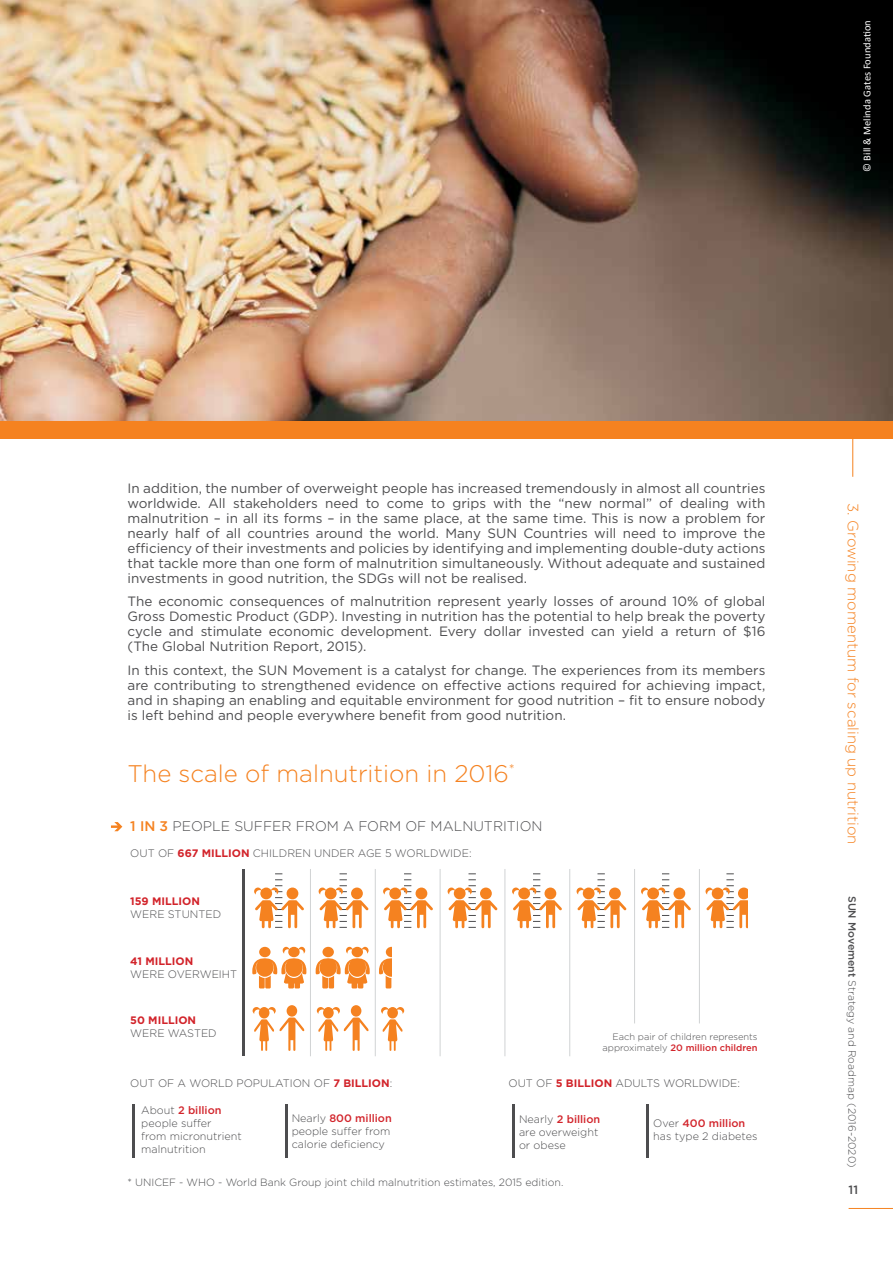
<style>
.page{position:relative;width:893px;height:1263px;background:#fff}
.page>*{position:absolute;margin:0;border:0;box-sizing:border-box;transform-origin:0 0}
.t1{font:300 24px "Gotham";color:#f58220}
.t2{font:300 15px "Gotham";color:#f58220}
.t3{font:300 13.95px "Gotham";color:#4e4e50}
.t4{font:13.5px/15px "Gotham";color:#4d4d4f;text-align:justify}
.t5{font:500 12px "Gotham";color:#4d4d4f}
.t6{font:300 10.8px/13px "Gotham";color:#4e4e50}
.t7{font:300 10.8px "Gotham";color:#4d4d4f}
.t8{font:700 10.8px "Gotham";color:#d2232a}
.t9{font:300 10.5px "Gotham";color:#4c4d4f}
.t10{font:300 10.5px "Gotham";color:#4d4d4f}
.t11{font:10.5px "Calibri";letter-spacing:.01em;color:#fff}
.t12{font:300 9.3px/11.1px "Gotham";color:#4e4e50;text-align:right}
.s1{font-weight:500;color:#f58220}
.s2{font-weight:700;color:#d2232a}
.s3{font-weight:500;color:#d2242b}
.s4{color:#4e4e50}
.s5{font-weight:500}
</style>
<div class="page">
<hr style="left:852px;top:0;width:1px;height:477px;background:#f58220">
<hr style="left:849px;top:1208px;width:44px;height:1px;background:#f58220">
<img style="left:0;top:0;width:893px;height:421px">
<div style="left:0;top:421px;width:893px;height:17px;background:#f58220"></div>
<svg style="left:254px;top:873px;width:50px;height:55px"></svg>
<svg style="left:319px;top:873px;width:50px;height:55px"></svg>
<svg style="left:383px;top:873px;width:50px;height:55px"></svg>
<svg style="left:448px;top:873px;width:49px;height:55px"></svg>
<svg style="left:512px;top:873px;width:50px;height:55px"></svg>
<svg style="left:577px;top:873px;width:49px;height:55px"></svg>
<svg style="left:641px;top:873px;width:50px;height:55px"></svg>
<svg style="left:705px;top:873px;width:43px;height:55px"></svg>
<div style="left:287px;top:1005px;width:10px;height:12px;background:#f58220;border-radius:50%"></div>
<svg style="left:253px;top:1007px;width:51px;height:44px"></svg>
<div style="left:351px;top:1005px;width:10px;height:12px;background:#f58220;border-radius:50%"></div>
<svg style="left:317px;top:1007px;width:52px;height:44px"></svg>
<svg style="left:381px;top:1007px;width:23px;height:44px"></svg>
<svg style="left:252px;top:947px;width:55px;height:41px"></svg>
<svg style="left:315px;top:947px;width:55px;height:41px"></svg>
<div style="left:386px;top:947px;width:11px;height:10px;background:#f58220;border-radius:50%"></div>
<svg style="left:379px;top:958px;width:13px;height:30px"></svg>
<div style="left:392px;top:940px;width:15px;height:54px;background:#fff"></div>
<hr style="left:310px;top:869px;width:1px;height:187px;background:#d1d3d4">
<hr style="left:375px;top:869px;width:1px;height:187px;background:#d1d3d4">
<hr style="left:440px;top:869px;width:1px;height:187px;background:#d1d3d4">
<hr style="left:505px;top:869px;width:1px;height:187px;background:#d1d3d4">
<hr style="left:569px;top:869px;width:1px;height:187px;background:#d1d3d4">
<hr style="left:634px;top:869px;width:1px;height:154px;background:#d1d3d4">
<hr style="left:699px;top:869px;width:1px;height:154px;background:#d1d3d4">
<hr style="left:285px;top:1104px;width:2px;height:54px;background:#4d4d4f">
<hr style="left:132px;top:1104px;width:3px;height:54px;background:#4d4d4f">
<hr style="left:513px;top:1104px;width:2px;height:54px;background:#4d4d4f">
<hr style="left:647px;top:1104px;width:2px;height:54px;background:#4d4d4f">
<hr style="left:242px;top:869px;width:3px;height:187px;background:#4d4d4f">
<svg style="left:111px;top:822px;width:11px;height:9px"></svg>
<p class="t11" style="left:860px;top:172px;width:153px;rotate:-90deg">© Bill &amp; Melinda Gates Foundation</p>
<p class="t4" style="left:128px;top:480px;width:639px">In addition, the number of overweight people has increased tremendously in almost all countries worldwide. All stakeholders need to come to grips with the “new normal” of dealing with malnutrition – in all its forms – in the same place, at the same time. This is now a problem for nearly half of all countries around the world. Many SUN Countries will need to improve the efficiency of their investments and policies by identifying and implementing double-duty actions that tackle more than one form of malnutrition simultaneously. Without adequate and sustained investments in good nutrition, the SDGs will not be realised.</p>
<p class="t4" style="left:128px;top:594px;width:639px">The economic consequences of malnutrition represent yearly losses of around 10% of global Gross Domestic Product (GDP). Investing in nutrition has the potential to help break the poverty cycle and stimulate economic development. Every dollar invested can yield a return of $16 (The Global Nutrition Report, 2015).</p>
<p class="t4" style="left:128px;top:662px;width:639px">In this context, the SUN Movement is a catalyst for change. The experiences from its members are contributing to strengthened evidence on effective actions required for achieving impact, and in shaping an enabling and equitable environment for good nutrition – fit to ensure nobody is left behind and people everywhere benefit from good nutrition.</p>
<h1 class="t1" style="left:128px;top:758px;width:389px">The scale of malnutrition in 2016<sup>*</sup></h1>
<p class="t3" style="left:130px;top:817px;width:414px"><span class="s1">1 IN 3</span> PEOPLE SUFFER FROM A FORM OF MALNUTRITION</p>
<p class="t6" style="left:130px;top:846px;width:343px">OUT OF <span class="s2">667 MILLION</span> CHILDREN UNDER AGE 5 WORLDWIDE:</p>
<p class="t8" style="left:130px;top:894px;width:71px">159 MILLION</p>
<p class="t7" style="left:130px;top:907px;width:92px">WERE STUNTED</p>
<p class="t8" style="left:130px;top:954px;width:64px">41 MILLION</p>
<p class="t7" style="left:130px;top:967px;width:108px">WERE OVERWEIHT</p>
<p class="t8" style="left:130px;top:1013px;width:67px">50 MILLION</p>
<p class="t7" style="left:130px;top:1027px;width:88px">WERE WASTED</p>
<p class="t12" style="left:602px;top:1031px;width:157px">Each pair of children represents approximately <span class="s3">20 million children</span></p>
<p class="t7" style="left:130px;top:1076px;width:263px">OUT OF A WORLD POPULATION OF <span class="s2">7 BILLION</span><span class="s4">:</span></p>
<p class="t7" style="left:508px;top:1077px;width:233px">OUT OF <span class="s2">5 BILLION</span> ADULTS WORLDWIDE<span class="s4">:</span></p>
<p class="t6" style="left:292px;top:1111px;width:102px">Nearly <span class="s3">800 million </span>people su er from calorie deficiency</p>
<p class="t6" style="left:141px;top:1103px;width:102px">About <span class="s3">2 billion </span>people su er<br>from micronutrient malnutrition</p>
<p class="t6" style="left:519px;top:1113px;width:83px">Nearly <span class="s3">2 billion </span>are overweight or obese</p>
<p class="t6" style="left:653px;top:1116px;width:106px">Over <span class="s3">400 million </span>has type 2 diabetes</p>
<p class="t9" style="left:128px;top:1176px;width:437px">* UNICEF - WHO - World Bank Group joint child malnutrition estimates, 2015 edition.</p>
<p class="t2" style="left:863px;top:503px;width:343px;rotate:90deg">3. Growing momentum for scaling up nutrition</p>
<p class="t10" style="left:859px;top:896px;width:273px;rotate:90deg"><span class="s5">SUN Movement</span> Strategy and Roadmap (2016-2020)</p>
<p class="t5" style="left:849px;top:1182px;width:11px">11</p>
</div>
